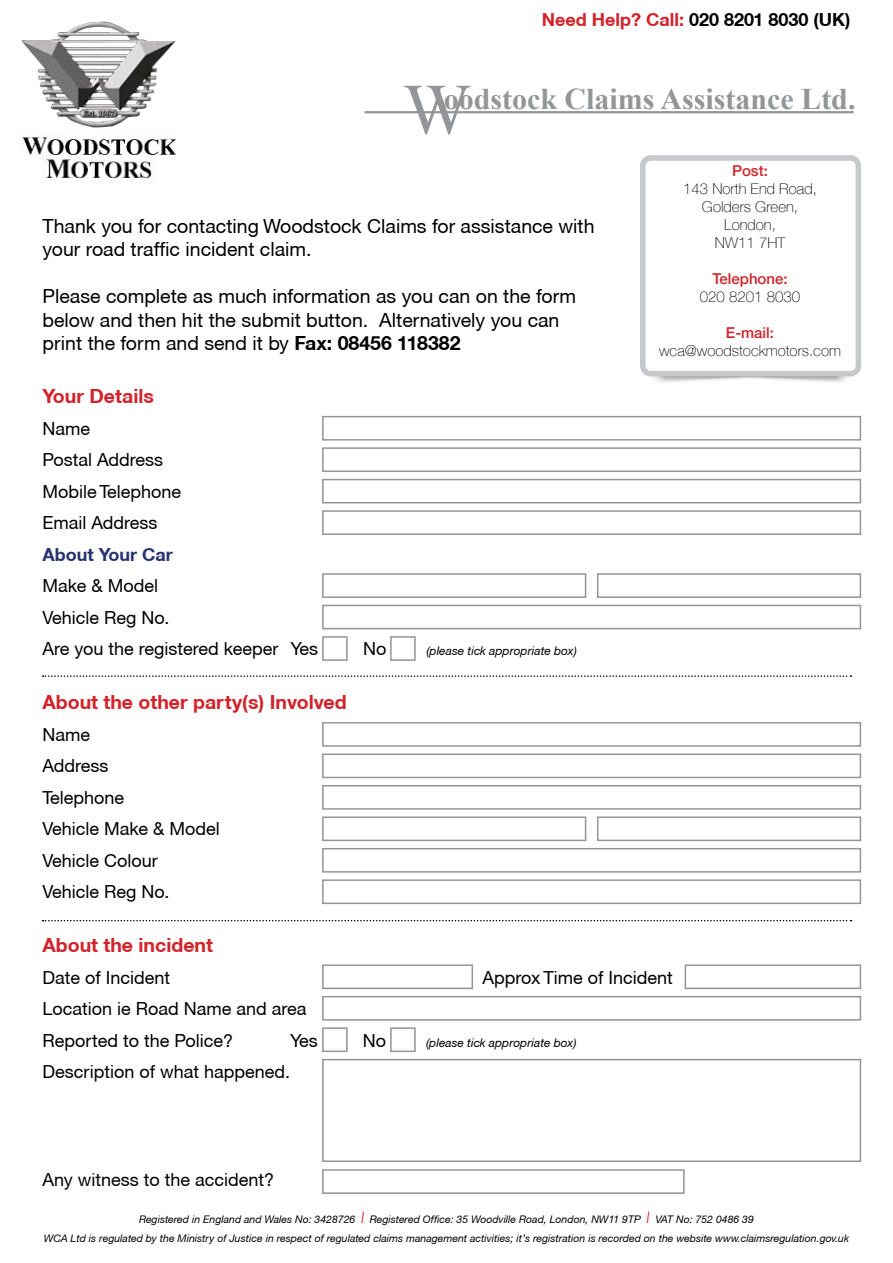
<style>
.page{position:relative;width:893px;height:1263px;background:#fff}
.page>*{position:absolute;margin:0;border:0;box-sizing:border-box;transform-origin:0 0}
.t1{font:72px "Times New Roman";color:#939598}
.t2{font:700 30px "Times New Roman";color:#939598}
.t3{font:19.5px/23.4px "Helvetica Neue CE";color:#000}
.t4{font:700 19.5px "Helvetica Neue CE";color:#d2232a}
.t5{font:18px/31.5px "Helvetica Neue CE";color:#000}
.t6{font:700 18px "Helvetica Neue CE";color:#000}
.t7{font:700 18px "Helvetica Neue CE";color:#26336f}
.t8{font:100 15px/18px "Helvetica Neue LT";color:#000;text-align:center}
.t9{font:500 15px "Helvetica Neue LT";color:#d2232a}
.t10{font:italic 12px "Helvetica Neue CE";color:#000}
.t11{font:italic 10.5px/19.5px "Helvetica Neue CE";color:#000;text-align:center}
.s1{color:#d2232a}
.s2{font-weight:700}
.s3{font-size:15.75px;color:#d2232a}
</style>
<div class="page">
<svg style="left:648px;top:164px;width:205px;height:220px"></svg>
<div style="left:643px;top:158px;width:215px;height:216px;background:#fff;border-radius:8px"></div>
<div style="left:640px;top:155px;width:221px;height:221px;border:6px solid #c7c8ca;border-radius:8px"></div>
<img style="left:21px;top:21px;width:155px;height:107px">
<img style="left:21px;top:137px;width:155px;height:18px">
<img style="left:46px;top:159px;width:106px;height:20px">
<hr style="left:365px;top:111px;width:489px;height:2px;background:#939598">
<svg style="left:43px;top:675px;width:808px;height:2px"></svg>
<svg style="left:43px;top:920px;width:808px;height:1px"></svg>
<div style="left:322px;top:416px;width:539px;height:25px;border:2px solid #939598"></div>
<div style="left:322px;top:447px;width:539px;height:25px;border:2px solid #939598"></div>
<div style="left:322px;top:479px;width:539px;height:24px;border:2px solid #939598"></div>
<div style="left:322px;top:510px;width:539px;height:25px;border:2px solid #939598"></div>
<div style="left:322px;top:573px;width:264px;height:25px;border:2px solid #939598"></div>
<div style="left:322px;top:605px;width:539px;height:24px;border:2px solid #939598"></div>
<div style="left:322px;top:636px;width:26px;height:25px;border:2px solid #939598"></div>
<div style="left:322px;top:722px;width:539px;height:25px;border:2px solid #939598"></div>
<div style="left:322px;top:753px;width:539px;height:25px;border:2px solid #939598"></div>
<div style="left:322px;top:785px;width:539px;height:25px;border:2px solid #939598"></div>
<div style="left:322px;top:848px;width:539px;height:25px;border:2px solid #939598"></div>
<div style="left:322px;top:879px;width:539px;height:25px;border:2px solid #939598"></div>
<div style="left:685px;top:964px;width:176px;height:25px;border:2px solid #939598"></div>
<div style="left:322px;top:996px;width:539px;height:24px;border:2px solid #939598"></div>
<div style="left:322px;top:1059px;width:539px;height:103px;border:2px solid #939598"></div>
<div style="left:390px;top:636px;width:26px;height:25px;border:2px solid #939598"></div>
<div style="left:597px;top:573px;width:264px;height:25px;border:2px solid #939598"></div>
<div style="left:322px;top:816px;width:264px;height:25px;border:2px solid #939598"></div>
<div style="left:597px;top:816px;width:264px;height:25px;border:2px solid #939598"></div>
<div style="left:322px;top:964px;width:151px;height:25px;border:2px solid #939598"></div>
<div style="left:322px;top:1027px;width:26px;height:25px;border:2px solid #939598"></div>
<div style="left:390px;top:1027px;width:26px;height:25px;border:2px solid #939598"></div>
<div style="left:322px;top:1169px;width:363px;height:25px;border:2px solid #939598"></div>
<p class="t6" style="left:542px;top:8px;width:310px"><span class="s1">Need Help? Call:</span> 020 8201 8030 (UK)</p>
<h1 class="t1" style="left:403px;top:61px;width:69px">W</h1>
<h2 class="t2" style="left:444px;top:79px;width:413px">oodstock Claims Assistance Ltd.</h2>
<p class="t3" style="left:43px;top:214px;width:554px">Thank you for contacting Woodstock Claims for assistance with your road traffic incident claim.</p>
<p class="t3" style="left:43px;top:285px;width:535px">Please complete as much information as you can on the form below and then hit the submit button. Alternatively you can print the form and send it by <span class="s2">Fax: 08456 118382</span></p>
<p class="t4" style="left:43px;top:384px;width:113px">Your Details</p>
<p class="t5" style="left:43px;top:413px;width:140px">Name<br>Postal Address<br>Mobile Telephone<br>Email Address</p>
<p class="t7" style="left:43px;top:543px;width:132px">About Your Car</p>
<p class="t5" style="left:43px;top:570px;width:277px">Make &amp; Model<br>Vehicle Reg No.<br>Are you the registered keeper Yes</p>
<p class="t5" style="left:363px;top:633px;width:25px">No</p>
<p class="t10" style="left:426px;top:643px;width:152px">(please tick appropriate box)</p>
<p class="t9" style="left:732px;top:162px;width:37px">Post:</p>
<p class="t8" style="left:683px;top:180px;width:135px">143 North End Road,<br>Golders Green,<br>London,<br>NW11 7HT</p>
<p class="t9" style="left:712px;top:270px;width:77px">Telephone:</p>
<p class="t8" style="left:700px;top:288px;width:102px">020 8201 8030</p>
<p class="t9" style="left:726px;top:324px;width:50px">E-mail:</p>
<p class="t8" style="left:659px;top:342px;width:184px">wca@woodstockmotors.com</p>
<p class="t4" style="left:43px;top:690px;width:306px">About the other party(s) Involved</p>
<p class="t5" style="left:43px;top:719px;width:179px">Name<br>Address<br>Telephone<br>Vehicle Make &amp; Model<br>Vehicle Colour<br>Vehicle Reg No.</p>
<p class="t4" style="left:43px;top:933px;width:172px">About the incident</p>
<p class="t5" style="left:43px;top:962px;width:266px">Date of Incident<br>Location ie Road Name and area<br>Reported to the Police?</p>
<p class="t5" style="left:483px;top:962px;width:192px">Approx Time of Incident</p>
<p class="t5" style="left:290px;top:1025px;width:29px">Yes</p>
<p class="t5" style="left:363px;top:1025px;width:25px">No</p>
<p class="t10" style="left:426px;top:1035px;width:152px">(please tick appropriate box)</p>
<p class="t5" style="left:43px;top:1056px;width:249px">Description of what happened.</p>
<p class="t5" style="left:43px;top:1164px;width:233px">Any witness to the accident?</p>
<p class="t11" style="left:44px;top:1209px;width:807px">Registered in England and Wales No: 3428726 <span class="s3">I</span> Registered Office: 35 Woodville Road, London, NW11 9TP <span class="s3">I</span> VAT No: 752 0486 39<br>WCA Ltd is regulated by the Ministry of Justice in respect of regulated claims management activities; it’s registration is recorded on the website www.claimsregulation.gov.uk</p>
</div>
